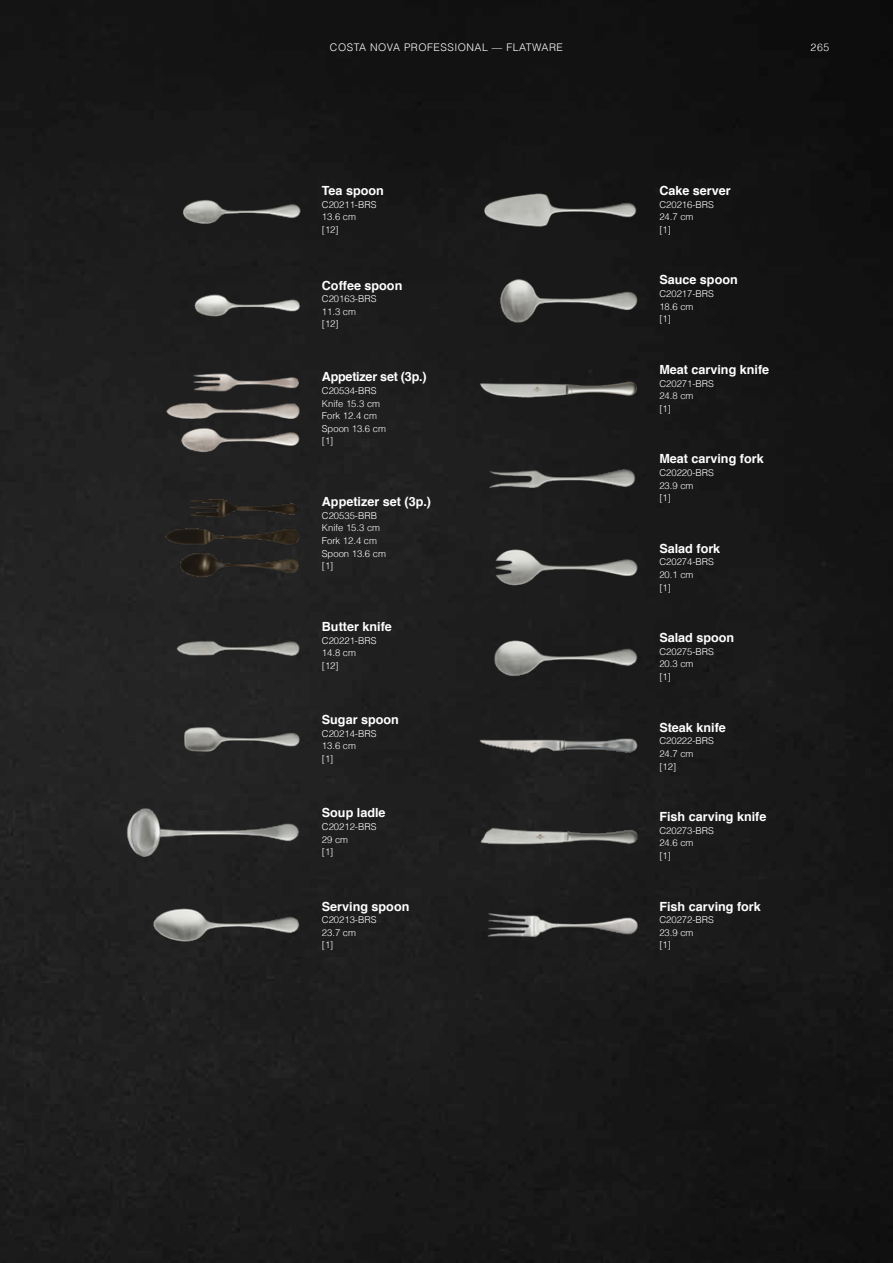
<style>
.page{position:relative;width:893px;height:1263px;background:#fff}
.page>*{position:absolute;margin:0;border:0;box-sizing:border-box;transform-origin:0 0}
.t1{font:700 12.6px "Helvetica";color:#fff}
.t2{font:700 12.6px "Helvetica";letter-spacing:-.02em;color:#fff}
.t3{font:300 10.5px "Helvetica";letter-spacing:.05em;color:#fff}
.t4{font:300 9.45px/12.6px "Helvetica";color:#fff}
</style>
<div class="page">
<img style="left:0;top:0;width:893px;height:1263px">
<img style="left:476px;top:364px;width:162px;height:50px">
<img style="left:477px;top:633px;width:161px;height:49px">
<img style="left:476px;top:454px;width:162px;height:49px">
<img style="left:476px;top:812px;width:162px;height:49px">
<img style="left:479px;top:543px;width:159px;height:49px">
<img style="left:476px;top:722px;width:162px;height:49px">
<img style="left:476px;top:186px;width:162px;height:49px">
<img style="left:480px;top:275px;width:158px;height:49px">
<img style="left:476px;top:901px;width:162px;height:49px">
<img style="left:122px;top:186px;width:179px;height:49px">
<img style="left:122px;top:279px;width:179px;height:49px">
<img style="left:122px;top:622px;width:179px;height:49px">
<img style="left:122px;top:372px;width:179px;height:81px">
<img style="left:122px;top:808px;width:179px;height:49px">
<img style="left:139px;top:901px;width:162px;height:49px">
<img style="left:122px;top:497px;width:179px;height:81px">
<img style="left:122px;top:715px;width:179px;height:49px">
<p class="t3" style="left:330px;top:40px;width:235px">COSTA NOVA PROFESSIONAL — FLATWARE</p>
<p class="t3" style="left:811px;top:40px;width:20px">265</p>
<h1 class="t1" style="left:322px;top:180px;width:64px">Tea spoon</h1>
<p class="t4" style="left:322px;top:198px;width:56px">C20211-BRS<br>13.6 cm<br>[12]</p>
<h1 class="t1" style="left:322px;top:275px;width:82px">Coffee spoon</h1>
<p class="t4" style="left:322px;top:292px;width:56px">C20163-BRS<br>11.3 cm<br>[12]</p>
<h1 class="t2" style="left:322px;top:367px;width:106px">Appetizer set (3p.)</h1>
<p class="t4" style="left:322px;top:384px;width:66px">C20534-BRS<br>Knife 15.3 cm<br>Fork 12.4 cm<br>Spoon 13.6 cm [1]</p>
<h1 class="t1" style="left:322px;top:492px;width:111px">Appetizer set (3p.)</h1>
<p class="t4" style="left:322px;top:509px;width:66px">C20535-BRB<br>Knife 15.3 cm<br>Fork 12.4 cm<br>Spoon 13.6 cm [1]</p>
<h1 class="t1" style="left:322px;top:616px;width:72px">Butter knife</h1>
<p class="t4" style="left:322px;top:634px;width:56px">C20221-BRS<br>14.8 cm<br>[12]</p>
<h1 class="t1" style="left:322px;top:710px;width:79px">Sugar spoon</h1>
<p class="t4" style="left:322px;top:727px;width:56px">C20214-BRS<br>13.6 cm<br>[1]</p>
<h1 class="t1" style="left:322px;top:803px;width:65px">Soup ladle</h1>
<p class="t4" style="left:322px;top:820px;width:56px">C20212-BRS<br>29 cm<br>[1]</p>
<h1 class="t1" style="left:322px;top:896px;width:89px">Serving spoon</h1>
<p class="t4" style="left:322px;top:913px;width:56px">C20213-BRS<br>23.7 cm<br>[1]</p>
<h1 class="t1" style="left:659px;top:180px;width:73px">Cake server</h1>
<p class="t4" style="left:659px;top:198px;width:56px">C20216-BRS<br>24.7 cm<br>[1]</p>
<h1 class="t1" style="left:659px;top:270px;width:80px">Sauce spoon</h1>
<p class="t4" style="left:659px;top:287px;width:56px">C20217-BRS<br>18.6 cm<br>[1]</p>
<h1 class="t1" style="left:659px;top:359px;width:111px">Meat carving knife</h1>
<p class="t4" style="left:659px;top:377px;width:56px">C20271-BRS<br>24.8 cm<br>[1]</p>
<h1 class="t1" style="left:659px;top:449px;width:106px">Meat carving fork</h1>
<p class="t4" style="left:659px;top:466px;width:56px">C20220-BRS<br>23.9 cm<br>[1]</p>
<h1 class="t1" style="left:659px;top:538px;width:62px">Salad fork</h1>
<p class="t4" style="left:659px;top:556px;width:56px">C20274-BRS<br>20.1 cm<br>[1]</p>
<h1 class="t1" style="left:659px;top:628px;width:76px">Salad spoon</h1>
<p class="t4" style="left:659px;top:645px;width:56px">C20275-BRS<br>20.3 cm<br>[1]</p>
<h1 class="t1" style="left:659px;top:717px;width:68px">Steak knife</h1>
<p class="t4" style="left:659px;top:734px;width:56px">C20222-BRS<br>24.7 cm<br>[12]</p>
<h1 class="t1" style="left:659px;top:806px;width:109px">Fish carving knife</h1>
<p class="t4" style="left:659px;top:824px;width:56px">C20273-BRS<br>24.6 cm<br>[1]</p>
<h1 class="t1" style="left:659px;top:896px;width:103px">Fish carving fork</h1>
<p class="t4" style="left:659px;top:913px;width:56px">C20272-BRS<br>23.9 cm<br>[1]</p>
</div>
